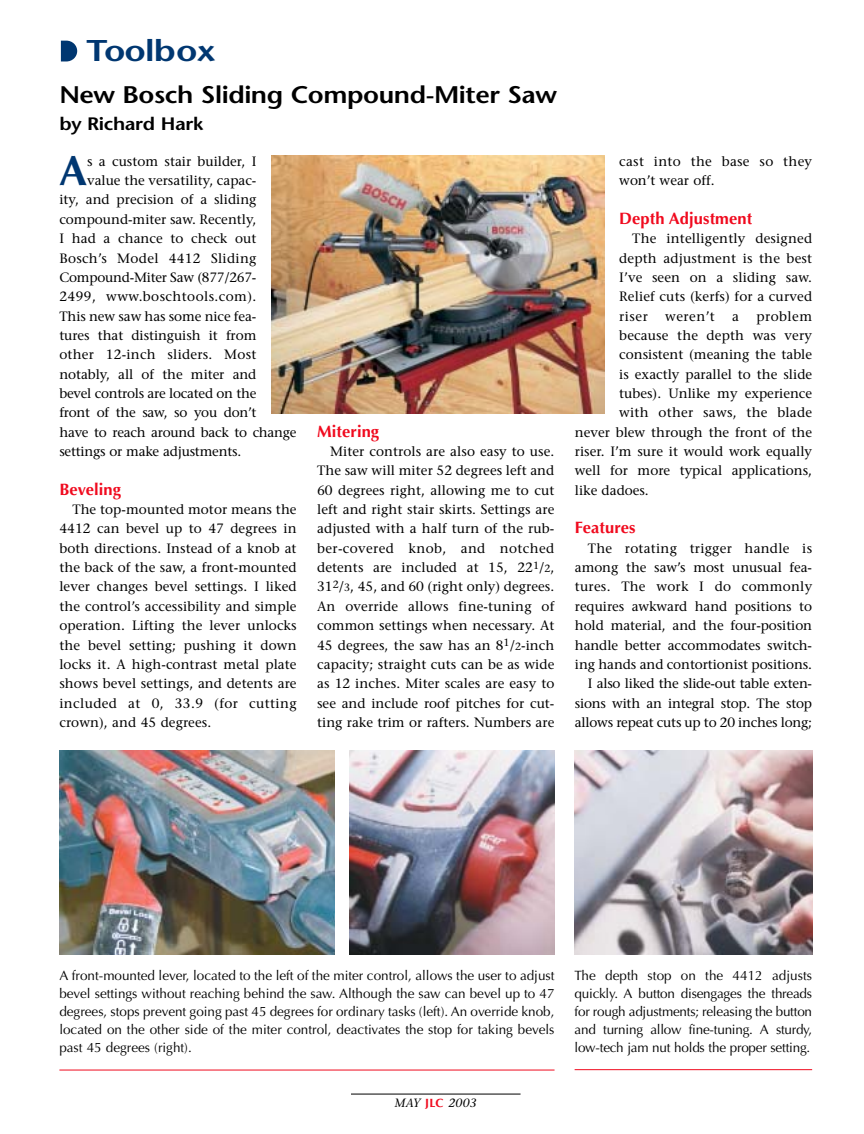
<style>
.page{position:relative;width:864px;height:1134px;background:#fff}
.page>*{position:absolute;margin:0;border:0;box-sizing:border-box;transform-origin:0 0}
.t1{font:700 42.3px "Optima";color:#003771}
.t2{font:600 30px "Stone Sans";letter-spacing:-.025em;color:#003771;scale:1.18 1}
.t3{font:600 24px "Stone Sans";letter-spacing:-.015em;color:#000;scale:1.1 1}
.t4{font:600 18px "Stone Sans";letter-spacing:-.015em;color:#000;scale:1.1 1}
.t5{font:700 16.5px "Optima";letter-spacing:.005em;color:#f00a1e}
.t6{font:13.5px/19.4px "Stone Serif";color:#000;text-align:justify}
.t7{font:13.5px/18px "Optima";letter-spacing:-.015em;color:#000;text-align:justify}
.t8{font:13.5px/19.4px "Stone Serif";letter-spacing:.02em;color:#000}
.t9{font:13.5px "Stone Serif";letter-spacing:.03em;color:#000}
.t10{font:13.5px "Stone Serif";letter-spacing:.025em;color:#000}
.t11{font:13.5px "Stone Serif";letter-spacing:.035em;color:#000}
.t12{font:italic 12px "Stone Serif";letter-spacing:.015em;color:#000}
.s1{font-size:10.5px}
.s2{font-family:"Optima";font-weight:700;font-style:normal;color:#f00a1e}
</style>
<div class="page">
<svg style="left:61px;top:41px;width:16px;height:20px"></svg>
<hr style="left:59px;top:1070px;width:496px;height:1px;background:#f00a1e">
<img style="left:349px;top:751px;width:206px;height:204px">
<hr style="left:575px;top:1069px;width:237px;height:1px;background:#f00a1e">
<hr style="left:351px;top:1094px;width:170px;height:1px;background:#000">
<img style="left:271px;top:155px;width:333px;height:259px">
<img style="left:59px;top:751px;width:276px;height:204px">
<img style="left:575px;top:751px;width:237px;height:204px">
<h2 class="t2" style="left:86px;top:39px;width:111px">Toolbox</h2>
<h3 class="t3" style="left:59px;top:86px;width:454px">New Bosch Sliding Compound-Miter Saw</h3>
<h3 class="t4" style="left:59px;top:117px;width:132px">by Richard Hark</h3>
<h1 class="t1" style="left:59px;top:153px;width:30px">A</h1>
<p class="t6" style="left:87px;top:153px;width:171px">s a custom stair builder, I</p>
<p class="t6" style="left:87px;top:172px;width:171px">value the versatility, capac-</p>
<p class="t6" style="left:59px;top:192px;width:199px">ity, and precision of a sliding</p>
<p class="t6" style="left:59px;top:211px;width:199px">compound-miter saw. Recently,</p>
<p class="t6" style="left:59px;top:230px;width:199px">I had a chance to check out</p>
<p class="t10" style="left:59px;top:253px;width:199px">Bosch’s Model 4412 Sliding</p>
<p class="t6" style="left:59px;top:269px;width:199px">Compound-Miter Saw (877/267-</p>
<p class="t9" style="left:59px;top:291px;width:199px">2499, www.boschtools.com).</p>
<p class="t6" style="left:59px;top:308px;width:199px">This new saw has some nice fea-</p>
<p class="t6" style="left:59px;top:327px;width:199px">tures that distinguish it from</p>
<p class="t6" style="left:59px;top:346px;width:199px">other 12-inch sliders. Most</p>
<p class="t6" style="left:59px;top:366px;width:199px">notably, all of the miter and</p>
<p class="t6" style="left:59px;top:385px;width:199px">bevel controls are located on the</p>
<p class="t6" style="left:59px;top:404px;width:199px">front of the saw, so you don’t</p>
<p class="t6" style="left:59px;top:424px;width:239px">have to reach around back to change</p>
<p class="t6" style="left:59px;top:443px;width:183px">settings or make adjustments.</p>
<p class="t5" style="left:59px;top:482px;width:63px">Beveling</p>
<p class="t6" style="left:59px;top:501px;width:239px;text-indent:13px">The top-mounted motor means the 4412 can bevel up to 47 degrees in both directions. Instead of a knob at the back of the saw, a front-mounted lever changes bevel settings. I liked the control’s accessibility and simple operation. Lifting the lever unlocks the bevel setting; pushing it down locks it. A high-contrast metal plate shows bevel settings, and detents are included at 0, 33.9 (for cutting crown), and 45 degrees.</p>
<p class="t5" style="left:317px;top:424px;width:64px">Mitering</p>
<p class="t6" style="left:317px;top:443px;width:239px;text-indent:13px">Miter controls are also easy to use.<br>The saw will miter 52 degrees left and 60 degrees right, allowing me to cut left and right stair skirts. Settings are adjusted with a half turn of the rub&shy;ber-covered knob, and notched detents are included at 15, 22<sup>1</sup>/<span class="s1">2</span>, 31<sup>2</sup>/<span class="s1">3</span>, 45, and 60 (right only) degrees.<br>An override allows fine-tuning of common settings when necessary. At 45 degrees, the saw has an 8<sup>1</sup>/<span class="s1">2</span>-inch capacity; straight cuts can be as wide as 12 inches. Miter scales are easy to see and include roof pitches for cut&shy;ting rake trim or rafters. Numbers are</p>
<p class="t8" style="left:619px;top:153px;width:194px">cast into the base so they won’t wear off.</p>
<p class="t5" style="left:619px;top:211px;width:134px">Depth Adjustment</p>
<p class="t6" style="left:619px;top:230px;width:194px;text-indent:13px">The intelligently designed depth adjustment is the best I’ve seen on a sliding saw.<br>Relief cuts (kerfs) for a curved riser</p>
<p class="t6" style="left:665px;top:308px;width:51px">weren’t</p>
<p class="t6" style="left:732px;top:308px;width:8px">a</p>
<p class="t11" style="left:756px;top:311px;width:57px">problem</p>
<p class="t6" style="left:619px;top:327px;width:194px">because the depth was very</p>
<p class="t6" style="left:619px;top:346px;width:194px">consistent (meaning the table</p>
<p class="t6" style="left:619px;top:366px;width:194px">is exactly parallel to the slide</p>
<p class="t6" style="left:619px;top:385px;width:194px">tubes). Unlike my experience</p>
<p class="t6" style="left:619px;top:404px;width:194px">with other saws, the blade</p>
<p class="t6" style="left:575px;top:424px;width:239px">never blew through the front of the</p>
<p class="t6" style="left:575px;top:443px;width:239px">riser. I’m sure it would work equally</p>
<p class="t6" style="left:575px;top:462px;width:239px">well for more typical applications,</p>
<p class="t6" style="left:575px;top:482px;width:75px">like dadoes.</p>
<p class="t5" style="left:575px;top:521px;width:62px">Features</p>
<p class="t6" style="left:575px;top:540px;width:239px;text-align:right">The rotating trigger handle is among the saw’s most unusual fea&shy;tures. The work I do commonly requires awkward hand positions to hold material, and the four-position handle better accommodates switch&shy;ing hands and contortionist positions.<br>I also liked the slide-out table exten&shy;sions with an integral stop. The stop allows repeat cuts up to 20 inches long;</p>
<p class="t7" style="left:59px;top:968px;width:497px">A front-mounted lever, located to the left of the miter control, allows the user to adjust bevel settings without reaching behind the saw. Although the saw can bevel up to 47 degrees, stops prevent going past 45 degrees for ordinary tasks (left). An override knob, located on the other side of the miter control, deactivates the stop for taking bevels past 45 degrees (right).</p>
<p class="t7" style="left:575px;top:968px;width:239px">The depth stop on the 4412 adjusts quickly. A button disengages the threads for rough adjustments; releasing the button and turning allow fine-tuning. A sturdy, low-tech jam nut holds the proper setting.</p>
<p class="t12" style="left:395px;top:1099px;width:83px">MAY <span class="s2">JLC</span> 2003</p>
</div>
